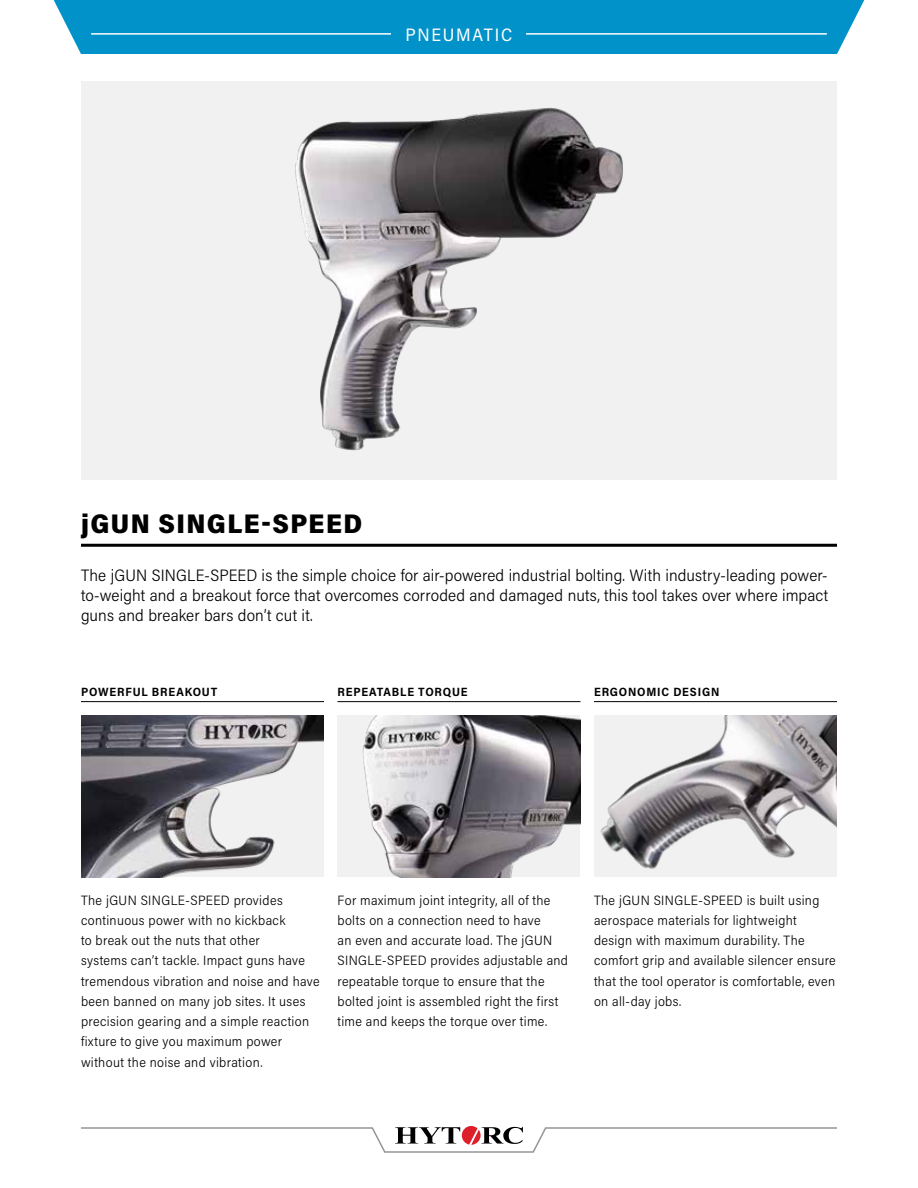
<style>
.page{position:relative;width:918px;height:1188px;background:#fff}
.page>*{position:absolute;margin:0;border:0;box-sizing:border-box;transform-origin:0 0}
.t1{font:900 27px "Acumin Pro Semi Cond";letter-spacing:.055em;color:#000}
.t2{font:18px "Acumin Pro Semi Cond";letter-spacing:.1em;color:#fff}
.t3{font:300 16.5px/20.2px "Acumin Pro Semi Cond";letter-spacing:.005em;color:#000;text-align:justify}
.t4{font:300 13.5px/20.2px "Acumin Pro Semi Cond";letter-spacing:.025em;color:#000}
.t5{font:700 12px "Acumin Pro Semi Cond";letter-spacing:.065em;color:#000}
</style>
<div class="page">
<svg style="left:81px;top:1126px;width:756px;height:27px"></svg>
<div style="left:53px;top:0;width:812px;height:54px;background:#0092c8"></div>
<hr style="left:91px;top:33px;width:736px;height:2px;background:#fff">
<div style="left:392px;top:27px;width:134px;height:13px;background:#0092c8"></div>
<img style="left:81px;top:81px;width:756px;height:398px">
<hr style="left:81px;top:544px;width:756px;height:3px;background:#000">
<hr style="left:81px;top:701px;width:243px;height:1px;background:#000">
<hr style="left:338px;top:701px;width:242px;height:1px;background:#000">
<hr style="left:594px;top:701px;width:243px;height:1px;background:#000">
<img style="left:594px;top:716px;width:243px;height:161px">
<img style="left:81px;top:716px;width:243px;height:162px">
<img style="left:338px;top:716px;width:242px;height:162px">
<h2 class="t2" style="left:406px;top:22px;width:108px">PNEUMATIC</h2>
<h1 class="t1" style="left:81px;top:504px;width:283px">jGUN SINGLE-SPEED</h1>
<p class="t3" style="left:81px;top:564px;width:749px">The jGUN SINGLE-SPEED is the simple choice for air-powered industrial bolting. With industry-leading power&shy;to-weight and a breakout force that overcomes corroded and damaged nuts, this tool takes over where impact guns and breaker bars don’t cut it.</p>
<p class="t5" style="left:81px;top:683px;width:138px">POWERFUL BREAKOUT</p>
<p class="t5" style="left:338px;top:683px;width:132px">REPEATABLE TORQUE</p>
<p class="t5" style="left:594px;top:683px;width:127px">ERGONOMIC DESIGN</p>
<p class="t4" style="left:81px;top:889px;width:240px">The jGUN SINGLE-SPEED provides continuous power with no kickback<br>to break out the nuts that other<br>systems can’t tackle. Impact guns have tremendous vibration and noise and have been banned on many job sites. It uses precision gearing and a simple reaction fixture to give you maximum power without the noise and vibration.</p>
<p class="t4" style="left:338px;top:889px;width:232px">For maximum joint integrity, all of the bolts on a connection need to have<br>an even and accurate load. The jGUN SINGLE-SPEED provides adjustable and repeatable torque to ensure that the bolted joint is assembled right the first time and keeps the torque over time.</p>
<p class="t4" style="left:594px;top:889px;width:243px">The jGUN SINGLE-SPEED is built using aerospace materials for lightweight design with maximum durability. The comfort grip and available silencer ensure that the tool operator is comfortable, even on all-day jobs.</p>
</div>
